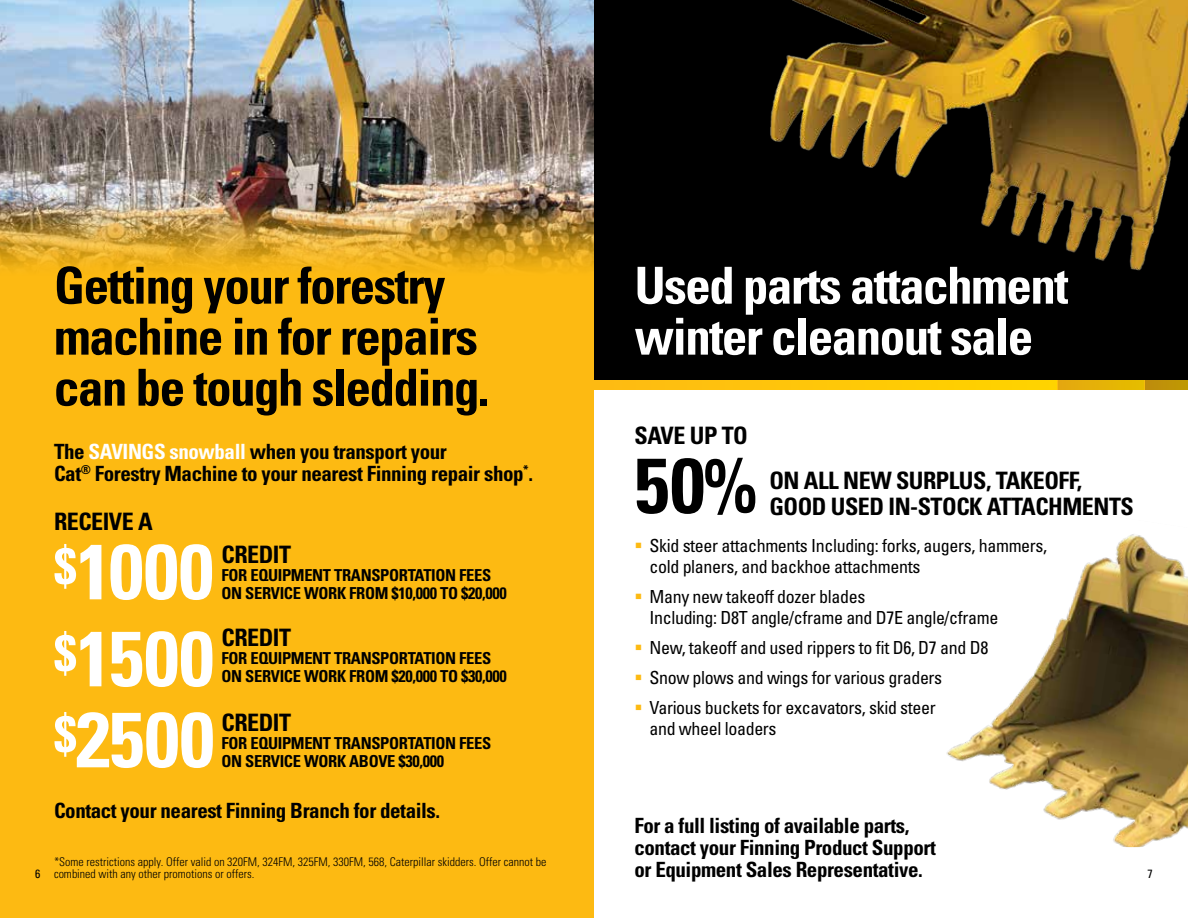
<style>
.page{position:relative;width:1188px;height:918px;background:#fff}
.page>*{position:absolute;margin:0;border:0;box-sizing:border-box;transform-origin:0 0}
.t1{font:700 condensed 78px/84px "Univers LT Std";letter-spacing:.005em;color:#fff;text-align:justify}
.t2{font:700 condensed 78px "Univers LT Std";color:#000}
.t3{font:700 condensed 51px/51px "Univers LT Std";letter-spacing:-.03em;color:#000}
.t4{font:700 condensed 51px/51px "Univers LT Std";letter-spacing:-.03em;color:#fff}
.t5{font:700 condensed 24px/25.5px "Univers LT Std";letter-spacing:-.02em;color:#000}
.t6{font:700 condensed 21px/22.5px "Univers LT Std";letter-spacing:-.02em;color:#000}
.t7{font:condensed 18px/21px "Univers LT Std";letter-spacing:-.02em;color:#000}
.t8{font:700 condensed 16.5px/18px "Univers LT Std";letter-spacing:-.02em;color:#000}
.t9{font:300 condensed 12px/12px "Univers LT Std";color:#000}
.t10{font:condensed 12px "Univers LT Std";color:#000}
.s1{color:#fff}
.s2{color:#fdba12}
</style>
<div class="page">
<div style="left:0;top:0;width:594px;height:918px;background:#fdba12"></div>
<img style="left:0;top:0;width:594px;height:270px">
<img style="left:946px;top:534px;width:242px;height:313px">
<div style="left:594px;top:0;width:594px;height:390px;background:#000"></div>
<div style="left:594px;top:381px;width:463px;height:9px;background:#ffc709"></div>
<div style="left:1057px;top:381px;width:87px;height:9px;background:#e5b208"></div>
<div style="left:1144px;top:381px;width:44px;height:9px;background:#bf9208"></div>
<img style="left:770px;top:0;width:418px;height:271px">
<h2 class="t3" style="left:54px;top:260px;width:437px">Getting your forestry machine in for repairs can be tough sledding.</h2>
<p class="t6" style="left:54px;top:440px;width:481px">The <span class="s1">SAVINGS snowball</span> when you transport your<br>Cat<sup>®</sup> Forestry Machine to your nearest Finning repair shop<sup>*</sup>.</p>
<h3 class="t5" style="left:54px;top:509px;width:100px">RECEIVE A</h3>
<h1 class="t1" style="left:54px;top:529px;width:162px"><sup>$</sup>1000 <sup>$</sup>1500 <sup>$</sup>2500</h1>
<h3 class="t5" style="left:222px;top:542px;width:71px">CREDIT</h3>
<p class="t8" style="left:222px;top:566px;width:287px">FOR EQUIPMENT TRANSPORTATION FEES<br>ON SERVICE WORK FROM $10,000 TO $20,000</p>
<h3 class="t5" style="left:222px;top:624px;width:71px">CREDIT</h3>
<p class="t8" style="left:222px;top:649px;width:287px">FOR EQUIPMENT TRANSPORTATION FEES<br>ON SERVICE WORK FROM $20,000 TO $30,000</p>
<h3 class="t5" style="left:222px;top:710px;width:71px">CREDIT</h3>
<p class="t8" style="left:222px;top:734px;width:271px">FOR EQUIPMENT TRANSPORTATION FEES<br>ON SERVICE WORK ABOVE $30,000</p>
<h2 class="t4" style="left:634px;top:260px;width:436px">Used parts attachment winter cleanout sale</h2>
<h3 class="t5" style="left:634px;top:423px;width:115px">SAVE UP TO</h3>
<h1 class="t2" style="left:634px;top:438px;width:125px">50%</h1>
<p class="t7" style="left:649px;top:535px;width:399px;text-indent:-15px"><span class="s2">▪</span> Skid steer attachments Including: forks, augers, hammers, cold planers, and backhoe attachments</p>
<p class="t7" style="left:649px;top:586px;width:351px;text-indent:-15px"><span class="s2">▪</span> Many new takeoff dozer blades<br>Including: D8T angle/cframe and D7E angle/cframe</p>
<p class="t7" style="left:634px;top:637px;width:355px"><span class="s2">▪</span> New, takeoff and used rippers to fit D6, D7 and D8</p>
<p class="t7" style="left:634px;top:667px;width:309px"><span class="s2">▪</span> Snow plows and wings for various graders</p>
<p class="t7" style="left:649px;top:697px;width:288px;text-indent:-15px"><span class="s2">▪</span> Various buckets for excavators, skid steer and wheel loaders</p>
<h3 class="t5" style="left:769px;top:468px;width:366px">ON ALL NEW SURPLUS, TAKEOFF,<br>GOOD USED IN-STOCK ATTACHMENTS</h3>
<p class="t6" style="left:54px;top:799px;width:388px">Contact your nearest Finning Branch for details.</p>
<p class="t6" style="left:634px;top:814px;width:303px">For a full listing of available parts, contact your Finning Product Support or Equipment Sales Representative.</p>
<p class="t9" style="left:54px;top:855px;width:494px">*Some restrictions apply. Offer valid on 320FM, 324FM, 325FM, 330FM, 568, Caterpillar skidders. Offer cannot be combined with any other promotions or offers.</p>
<p class="t10" style="left:35px;top:866px;width:7px">6</p>
<p class="t10" style="left:1148px;top:866px;width:7px">7</p>
</div>
